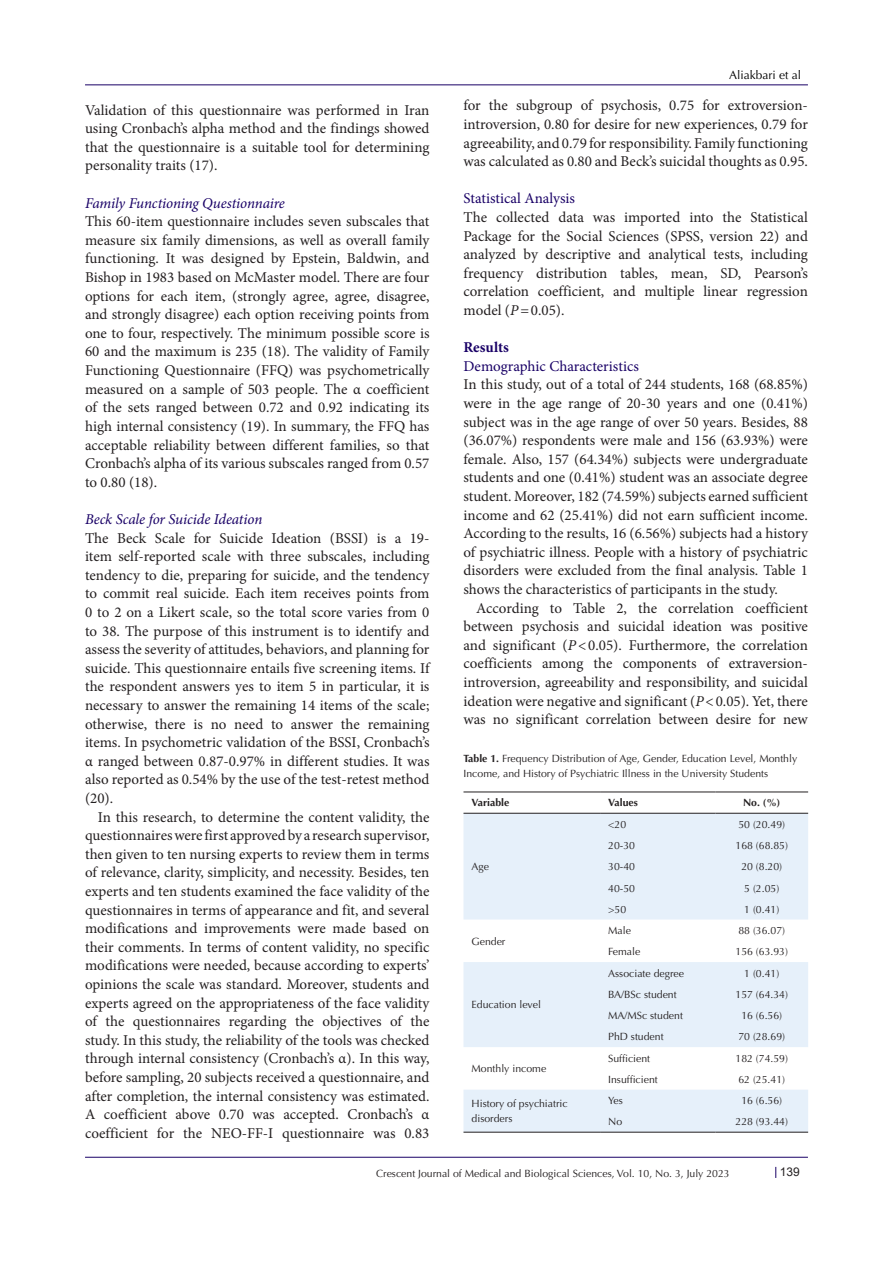
<style>
.page{position:relative;width:893px;height:1263px;background:#fff}
.page>*{position:absolute;margin:0;border:0;box-sizing:border-box;transform-origin:0 0}
.t1{font:15px/18.6px "Minion Pro";color:#231f20;text-align:justify}
.t2{font:italic 15px "Minion Pro";letter-spacing:-.01em;color:#190066}
.t3{font:15px "Minion Pro";color:#190066}
.t4{font:700 15px "Minion Pro";color:#190066}
.t5{font:12px "Optima LT Std";color:#000001}
.t6{font:12px "Arial";color:#231f20}
.t7{font:10.5px/15px "Optima LT Std";color:#231f20}
.t8{font:700 10.5px "Optima LT Std";color:#231f20}
.s1{font-style:italic}
.s2{font-weight:700}
</style>
<div class="page">
<hr style="left:85px;top:85px;width:723px;height:1px;background:#190066">
<hr style="left:85px;top:1157px;width:723px;height:1px;background:#190066">
<svg style="left:463px;top:814px;width:345px;height:318px;fill:#e6f0fa"></svg>
<hr style="left:463px;top:791px;width:137px;height:1px;background:#231f20">
<hr style="left:600px;top:791px;width:115px;height:1px;background:#231f20">
<hr style="left:715px;top:791px;width:93px;height:1px;background:#231f20">
<hr style="left:463px;top:813px;width:137px;height:1px;background:#231f20">
<hr style="left:600px;top:813px;width:115px;height:1px;background:#231f20">
<hr style="left:715px;top:813px;width:93px;height:1px;background:#231f20">
<hr style="left:463px;top:1132px;width:137px;height:1px;background:#231f20">
<hr style="left:600px;top:1132px;width:115px;height:1px;background:#231f20">
<hr style="left:715px;top:1132px;width:93px;height:1px;background:#231f20">
<p class="t1" style="left:85px;top:101px;width:346px">Validation of this questionnaire was performed in Iran using Cronbach’s alpha method and the findings showed that the questionnaire is a suitable tool for determining personality traits (17).</p>
<p class="t2" style="left:85px;top:193px;width:201px">Family Functioning Questionnaire</p>
<p class="t1" style="left:85px;top:212px;width:346px">This 60-item questionnaire includes seven subscales that measure six family dimensions, as well as overall family functioning. It was designed by Epstein, Baldwin, and Bishop in 1983 based on McMaster model. There are four options for each item, (strongly agree, agree, disagree, and strongly disagree) each option receiving points from one to four, respectively. The minimum possible score is 60 and the maximum is 235 (18). The validity of Family Functioning Questionnaire (FFQ) was psychometrically measured on a sample of 503 people. The α coefficient of the sets ranged between 0.72 and 0.92 indicating its high internal consistency (19). In summary, the FFQ has acceptable reliability between different families, so that Cronbach’s alpha of its various subscales ranged from 0.57 to 0.80 (18).</p>
<p class="t2" style="left:85px;top:509px;width:179px">Beck Scale for Suicide Ideation</p>
<p class="t1" style="left:85px;top:528px;width:346px">The Beck Scale for Suicide Ideation (BSSI) is a 19- item self-reported scale with three subscales, including tendency to die, preparing for suicide, and the tendency to commit real suicide. Each item receives points from 0 to 2 on a Likert scale, so the total score varies from 0 to 38. The purpose of this instrument is to identify and assess the severity of attitudes, behaviors, and planning for suicide. This questionnaire entails five screening items. If the respondent answers yes to item 5 in particular, it is necessary to answer the remaining 14 items of the scale; otherwise, there is no need to answer the remaining items. In psychometric validation of the BSSI, Cronbach’s α ranged between 0.87-0.97% in different studies. It was also reported as 0.54% by the use of the test-retest method (20).</p>
<p class="t1" style="left:85px;top:807px;width:346px;text-indent:13px">In this research, to determine the content validity, the questionnaires were first approved by a research supervisor, then given to ten nursing experts to review them in terms of relevance, clarity, simplicity, and necessity. Besides, ten experts and ten students examined the face validity of the questionnaires in terms of appearance and fit, and several modifications and improvements were made based on their comments. In terms of content validity, no specific modifications were needed, because according to experts’ opinions the scale was standard. Moreover, students and experts agreed on the appropriateness of the face validity of the questionnaires regarding the objectives of the study. In this study, the reliability of the tools was checked through internal consistency (Cronbach’s α). In this way, before sampling, 20 subjects received a questionnaire, and after completion, the internal consistency was estimated.<br>A coefficient above 0.70 was accepted. Cronbach’s α coefficient for the NEO-FF-I questionnaire was 0.83</p>
<p class="t5" style="left:729px;top:67px;width:74px">Aliakbari et al</p>
<p class="t1" style="left:463px;top:96px;width:346px">for the subgroup of psychosis, 0.75 for extroversion&shy;introversion, 0.80 for desire for new experiences, 0.79 for agreeability, and 0.79 for responsibility. Family functioning was calculated as 0.80 and Beck’s suicidal thoughts as 0.95.</p>
<p class="t3" style="left:463px;top:189px;width:113px">Statistical Analysis</p>
<p class="t1" style="left:463px;top:208px;width:346px">The collected data was imported into the Statistical Package for the Social Sciences (SPSS, version 22) and analyzed by descriptive and analytical tests, including frequency distribution tables, mean, SD, Pearson’s correlation coefficient, and multiple linear regression model (<span class="s1">P</span>=0.05).</p>
<p class="t4" style="left:463px;top:337px;width:47px">Results</p>
<p class="t3" style="left:463px;top:356px;width:177px">Demographic Characteristics</p>
<p class="t1" style="left:463px;top:375px;width:346px">In this study, out of a total of 244 students, 168 (68.85%) were in the age range of 20-30 years and one (0.41%) subject was in the age range of over 50 years. Besides, 88 (36.07%) respondents were male and 156 (63.93%) were female. Also, 157 (64.34%) subjects were undergraduate students and one (0.41%) student was an associate degree student. Moreover, 182 (74.59%) subjects earned sufficient income and 62 (25.41%) did not earn sufficient income.<br>According to the results, 16 (6.56%) subjects had a history of psychiatric illness. People with a history of psychiatric disorders were excluded from the final analysis. Table 1 shows the characteristics of participants in the study.</p>
<p class="t1" style="left:463px;top:599px;width:346px;text-indent:13px">According to Table 2, the correlation coefficient between psychosis and suicidal ideation was positive and significant (<span class="s1">P</span>&lt;0.05). Furthermore, the correlation coefficients among the components of extraversion&shy;introversion, agreeability and responsibility, and suicidal ideation were negative and significant (<span class="s1">P</span>&lt;0.05). Yet, there was no significant correlation between desire for new</p>
<p class="t7" style="left:463px;top:751px;width:335px"><span class="s2">Table 1.</span> Frequency Distribution of Age, Gender, Education Level, Monthly<br>Income, and History of Psychiatric Illness in the University Students</p>
<p class="t8" style="left:472px;top:797px;width:39px">Variable</p>
<p class="t8" style="left:608px;top:797px;width:31px">Values</p>
<p class="t8" style="left:743px;top:797px;width:39px">No. (%)</p>
<p class="t7" style="left:472px;top:859px;width:19px">Age</p>
<p class="t7" style="left:472px;top:934px;width:35px">Gender</p>
<p class="t7" style="left:472px;top:997px;width:71px">Education level</p>
<p class="t7" style="left:472px;top:1061px;width:76px">Monthly income</p>
<p class="t7" style="left:608px;top:817px;width:20px">&lt;20</p>
<p class="t7" style="left:738px;top:817px;width:48px">50 (20.49)</p>
<p class="t7" style="left:608px;top:838px;width:28px">20-30</p>
<p class="t7" style="left:735px;top:838px;width:54px">168 (68.85)</p>
<p class="t7" style="left:608px;top:859px;width:28px">30-40</p>
<p class="t7" style="left:741px;top:859px;width:42px">20 (8.20)</p>
<p class="t7" style="left:608px;top:880px;width:28px">40-50</p>
<p class="t7" style="left:744px;top:880px;width:37px">5 (2.05)</p>
<p class="t7" style="left:608px;top:902px;width:20px">&gt;50</p>
<p class="t7" style="left:744px;top:902px;width:37px">1 (0.41)</p>
<p class="t7" style="left:608px;top:923px;width:24px">Male</p>
<p class="t7" style="left:738px;top:923px;width:48px">88 (36.07)</p>
<p class="t7" style="left:608px;top:944px;width:34px">Female</p>
<p class="t7" style="left:735px;top:944px;width:54px">156 (63.93)</p>
<p class="t7" style="left:608px;top:966px;width:77px">Associate degree</p>
<p class="t7" style="left:744px;top:966px;width:37px">1 (0.41)</p>
<p class="t7" style="left:608px;top:987px;width:70px">BA/BSc student</p>
<p class="t7" style="left:735px;top:987px;width:54px">157 (64.34)</p>
<p class="t7" style="left:608px;top:1008px;width:76px">MA/MSc student</p>
<p class="t7" style="left:741px;top:1008px;width:42px">16 (6.56)</p>
<p class="t7" style="left:608px;top:1029px;width:57px">PhD student</p>
<p class="t7" style="left:738px;top:1029px;width:48px">70 (28.69)</p>
<p class="t7" style="left:608px;top:1051px;width:44px">Sufficient</p>
<p class="t7" style="left:735px;top:1051px;width:54px">182 (74.59)</p>
<p class="t7" style="left:608px;top:1072px;width:51px">Insufficient</p>
<p class="t7" style="left:738px;top:1072px;width:48px">62 (25.41)</p>
<p class="t7" style="left:472px;top:1096px;width:98px">History of psychiatric disorders</p>
<p class="t7" style="left:608px;top:1093px;width:16px">Yes</p>
<p class="t7" style="left:741px;top:1093px;width:42px">16 (6.56)</p>
<p class="t7" style="left:608px;top:1114px;width:16px">No</p>
<p class="t7" style="left:735px;top:1114px;width:54px">228 (93.44)</p>
<p class="t7" style="left:376px;top:1166px;width:355px">Crescent Journal of Medical and Biological Sciences, Vol. 10, No. 3, July 2023</p>
<p class="t6" style="left:780px;top:1163px;width:22px">139</p>
</div>
